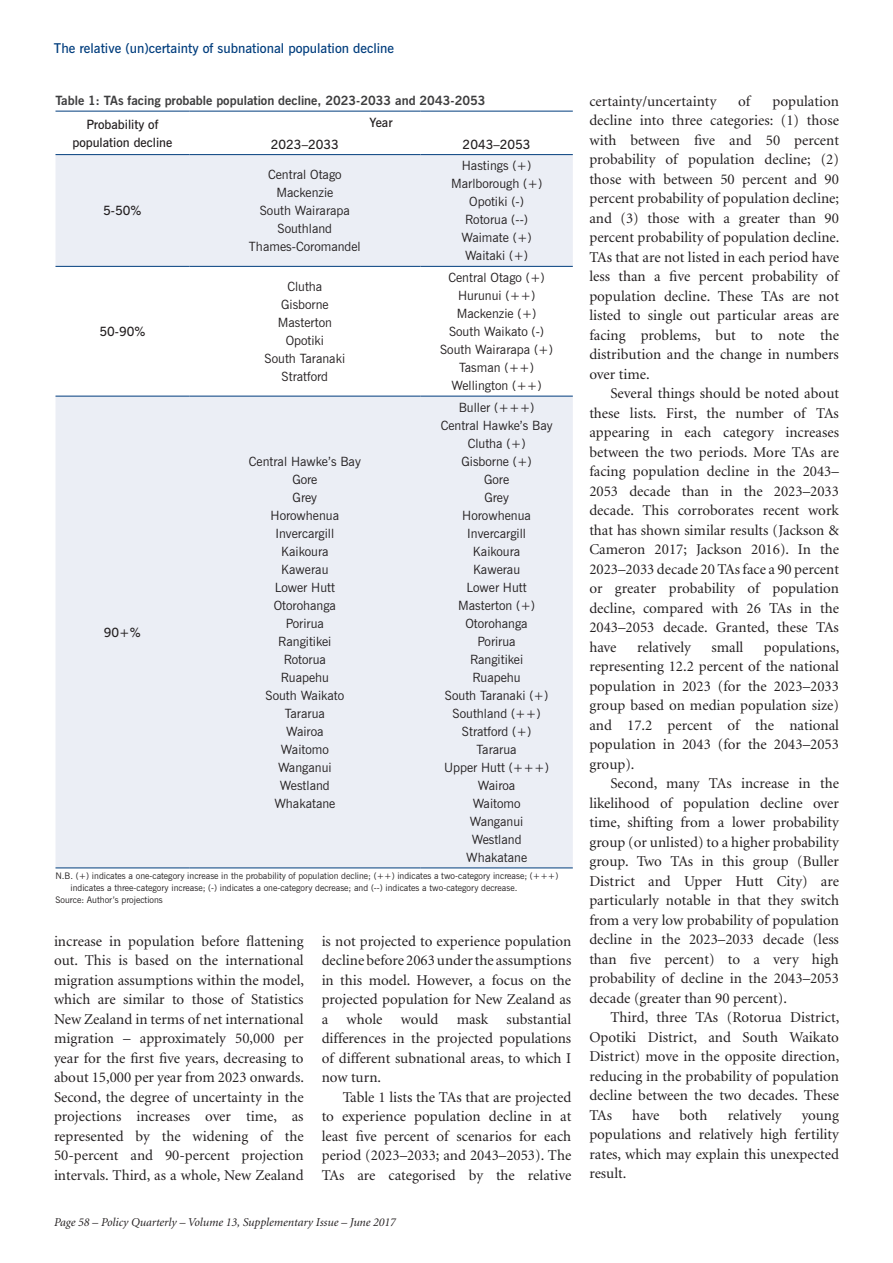
<style>
.page{position:relative;width:893px;height:1263px;background:#fff}
.page>*{position:absolute;margin:0;border:0;box-sizing:border-box;transform-origin:0 0}
.t1{font:15px/19.5px "Minion";color:#231f20;text-align:justify}
.t2{font:600 13.5px "News Gothic BT";color:#013d7d}
.t3{font:12.75px/18px "News Gothic BT";color:#231f20;text-align:center}
.t4{font:600 12.75px/18px "News Gothic BT";color:#231f20;text-align:center}
.t5{font:700 12.75px "News Gothic BT";color:#3e3e3f}
.t6{font:italic 12px "Minion";color:#231f20}
.t7{font:9px "News Gothic BT";color:#231f20}
</style>
<div class="page">
<svg style="left:56px;top:155px;width:517px;height:712px;fill:#ebeef5"></svg>
<hr style="left:56px;top:867px;width:133px;height:1px;background:#013d7d">
<hr style="left:189px;top:867px;width:231px;height:1px;background:#013d7d">
<hr style="left:420px;top:867px;width:153px;height:1px;background:#013d7d">
<hr style="left:56px;top:111px;width:133px;height:1px;background:#013d7d">
<hr style="left:189px;top:111px;width:231px;height:1px;background:#013d7d">
<hr style="left:420px;top:111px;width:153px;height:1px;background:#013d7d">
<hr style="left:56px;top:154px;width:133px;height:1px;background:#013d7d">
<hr style="left:189px;top:154px;width:231px;height:1px;background:#013d7d">
<hr style="left:420px;top:154px;width:153px;height:1px;background:#013d7d">
<hr style="left:56px;top:266px;width:133px;height:1px;background:#013d7d">
<hr style="left:189px;top:266px;width:231px;height:1px;background:#013d7d">
<hr style="left:420px;top:266px;width:153px;height:1px;background:#013d7d">
<hr style="left:56px;top:396px;width:133px;height:1px;background:#013d7d">
<hr style="left:189px;top:396px;width:231px;height:1px;background:#013d7d">
<hr style="left:420px;top:396px;width:153px;height:1px;background:#013d7d">
<p class="t2" style="left:54px;top:40px;width:342px">The relative (un)certainty of subnational population decline</p>
<p class="t5" style="left:56px;top:92px;width:432px">Table 1: TAs facing probable population decline, 2023-2033 and 2043-2053</p>
<p class="t4" style="left:72px;top:115px;width:101px">Probability of population decline</p>
<p class="t4" style="left:369px;top:113px;width:25px">Year</p>
<p class="t4" style="left:271px;top:135px;width:69px">2023–2033</p>
<p class="t4" style="left:463px;top:135px;width:69px">2043–2053</p>
<p class="t4" style="left:103px;top:202px;width:40px">5-50%</p>
<p class="t4" style="left:99px;top:322px;width:48px">50-90%</p>
<p class="t3" style="left:249px;top:166px;width:113px">Central Otago<br>Mackenzie<br>South Wairarapa<br>Southland<br>Thames-Coromandel</p>
<p class="t3" style="left:451px;top:157px;width:93px">Hastings (+)<br>Marlborough (+)<br>Opotiki (-)<br>Rotorua (--)<br>Waimate (+)<br>Waitaki (+)</p>
<p class="t3" style="left:265px;top:277px;width:82px">Clutha<br>Gisborne<br>Masterton<br>Opotiki<br>South Taranaki<br>Stratford</p>
<p class="t3" style="left:440px;top:268px;width:114px">Central Otago (+)<br>Hurunui (++)<br>Mackenzie (+)<br>South Waikato (-)<br>South Wairarapa (+)<br>Tasman (++)<br>Wellington (++)</p>
<p class="t3" style="left:441px;top:398px;width:113px">Buller (+++)<br>Central Hawke’s Bay<br>Clutha (+)<br>Gisborne (+)<br>Gore<br>Grey<br>Horowhenua<br>Invercargill<br>Kaikoura<br>Kawerau<br>Lower Hutt<br>Masterton (+)<br>Otorohanga<br>Porirua<br>Rangitikei<br>Ruapehu<br>South Taranaki (+)<br>Southland (++)<br>Stratford (+)<br>Tararua<br>Upper Hutt (+++)<br>Wairoa<br>Waitomo<br>Wanganui<br>Westland<br>Whakatane</p>
<p class="t7" style="left:56px;top:870px;width:504px">N.B. (+) indicates a one-category increase in the probability of population decline; (++) indicates a two-category increase; (+++)</p>
<p class="t7" style="left:71px;top:882px;width:448px">indicates a three-category increase; (-) indicates a one-category decrease; and (--) indicates a two-category decrease.</p>
<p class="t7" style="left:56px;top:894px;width:109px">Source: Author’s projections</p>
<p class="t3" style="left:249px;top:452px;width:113px">Central Hawke’s Bay<br>Gore<br>Grey<br>Horowhenua<br>Invercargill<br>Kaikoura<br>Kawerau<br>Lower Hutt<br>Otorohanga<br>Porirua<br>Rangitikei<br>Rotorua<br>Ruapehu<br>South Waikato<br>Tararua<br>Wairoa<br>Waitomo<br>Wanganui<br>Westland<br>Whakatane</p>
<p class="t4" style="left:104px;top:623px;width:39px">90+%</p>
<p class="t1" style="left:54px;top:932px;width:252px">increase in population before flattening out. This is based on the international migration assumptions within the model, which are similar to those of Statistics New Zealand in terms of net international migration – approximately 50,000 per year for the first five years, decreasing to about 15,000 per year from 2023 onwards.<br>Second, the degree of uncertainty in the projections increases over time, as represented by the widening of the 50-percent and 90-percent projection intervals. Third, as a whole, New Zealand</p>
<p class="t1" style="left:322px;top:932px;width:251px">is not projected to experience population decline before 2063 under the assumptions in this model. However, a focus on the projected population for New Zealand as a whole would mask substantial differences in the projected populations of different subnational areas, to which I now turn.</p>
<p class="t1" style="left:322px;top:1088px;width:251px;text-indent:21px">Table 1 lists the TAs that are projected to experience population decline in at least five percent of scenarios for each period (2023–2033; and 2043–2053). The TAs are categorised by the relative</p>
<p class="t6" style="left:54px;top:1217px;width:343px">Page 58 – Policy Quarterly – Volume 13, Supplementary Issue – June 2017</p>
<p class="t1" style="left:589px;top:92px;width:252px;text-indent:183px">population decline into three categories: (1) those with between five and 50 percent probability of population decline; (2) those with between 50 percent and 90 percent probability of population decline; and (3) those with a greater than 90 percent probability of population decline.<br>TAs that are not listed in each period have less than a five percent probability of population decline. These TAs are not listed to single out particular areas are facing problems, but to note the distribution and the change in numbers over time.</p>
<p class="t1" style="left:589px;top:384px;width:251px;text-indent:21px">Several things should be noted about these lists. First, the number of TAs appearing in each category increases between the two periods. More TAs are facing population decline in the 2043– 2053 decade than in the 2023–2033 decade. This corroborates recent work that has shown similar results (Jackson &amp; Cameron 2017; Jackson 2016). In the 2023–2033 decade 20 TAs face a 90 percent or greater probability of population decline, compared with 26 TAs in the 2043–2053 decade. Granted, these TAs have</p>
<p class="t1" style="left:589px;top:92px;width:129px">certainty/uncertainty</p>
<p class="t1" style="left:738px;top:92px;width:14px">of</p>
<p class="t1" style="left:589px;top:638px;width:252px;text-indent:175px">populations, representing 12.2 percent of the national population in 2023 (for the 2023–2033 group based on median population size) and 17.2 percent of the national population in 2043 (for the 2043–2053 group).</p>
<p class="t1" style="left:589px;top:774px;width:251px;text-indent:21px">Second, many TAs increase in the likelihood of population decline over time, shifting from a lower probability group (or unlisted) to a higher probability group. Two TAs in this group (Buller District and Upper Hutt City) are particularly notable in that they switch from a very low probability of population decline in the 2023–2033 decade (less than five percent) to a very high probability of decline in the 2043–2053 decade (greater than 90 percent).</p>
<p class="t1" style="left:589px;top:1008px;width:252px;text-indent:21px">Third, three TAs (Rotorua District, Opotiki District, and South Waikato District) move in the opposite direction, reducing in the probability of population decline between the two decades. These TAs</p>
<p class="t1" style="left:637px;top:638px;width:55px">relatively</p>
<p class="t1" style="left:711px;top:638px;width:33px">small</p>
<p class="t1" style="left:632px;top:1106px;width:29px">have</p>
<p class="t1" style="left:679px;top:1106px;width:30px">both</p>
<p class="t1" style="left:728px;top:1106px;width:55px">relatively</p>
<p class="t1" style="left:589px;top:1106px;width:251px;text-indent:212px">young populations and relatively high fertility rates, which may explain this unexpected result.</p>
</div>
